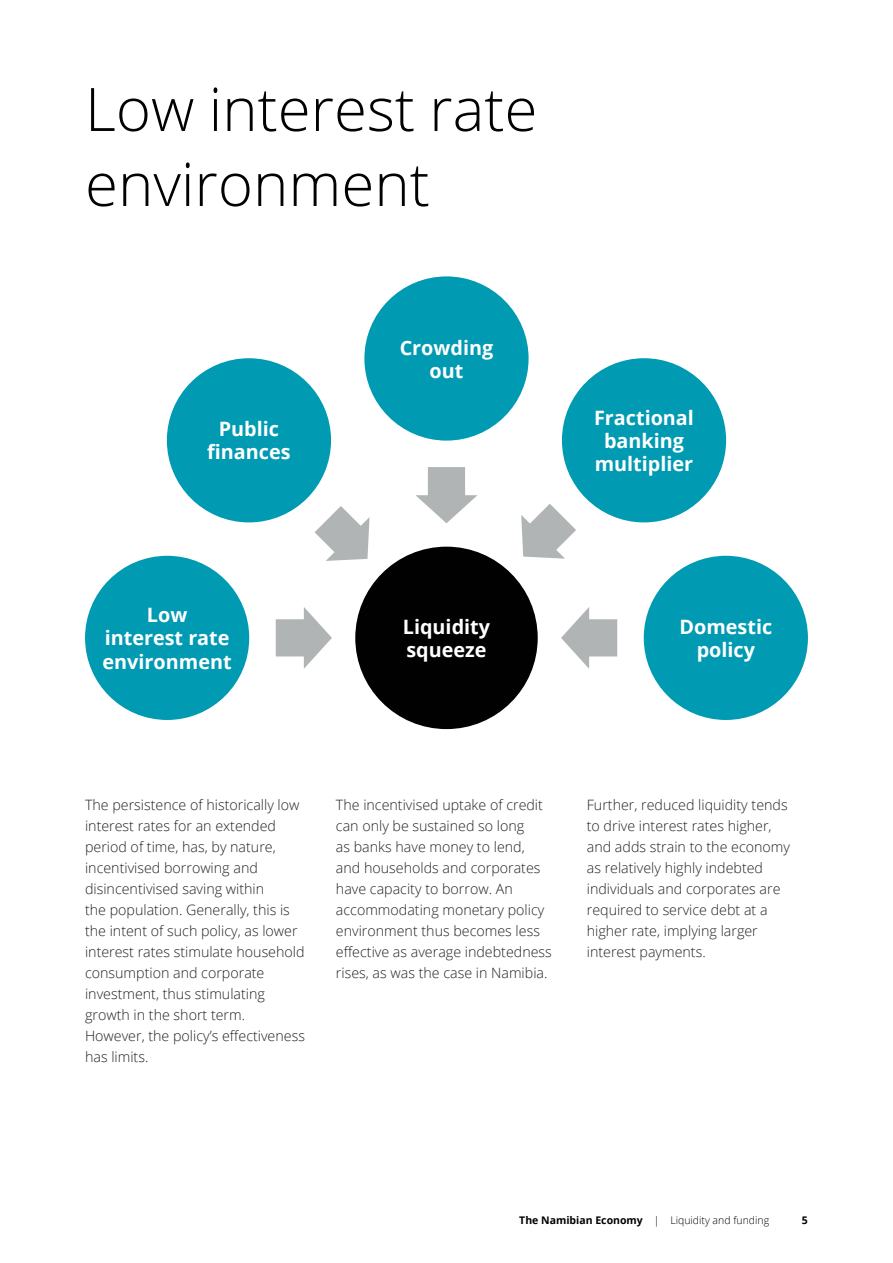
<style>
.page{position:relative;width:893px;height:1263px;background:#fff}
.page>*{position:absolute;margin:0;border:0;box-sizing:border-box;transform-origin:0 0}
.Main_Heading{font:300 60px/75px "Open Sans";color:#010101}
.Body_copy{font:700 19.8px/23.1px "Open Sans";color:#fff;text-align:center}
.Body_copy-2{font:300 14.25px/21px "Open Sans";color:#231f20}
.t1{font:300 10.5px "Open Sans";color:#010101}
.t2{font:700 10.5px "Open Sans";color:#010101}
.s1{font-weight:700}
</style>
<div class="page">
<svg style="left:416px;top:467px;width:61px;height:56px"></svg>
<svg style="left:521px;top:504px;width:55px;height:55px"></svg>
<svg style="left:561px;top:607px;width:56px;height:62px"></svg>
<svg style="left:276px;top:607px;width:56px;height:62px"></svg>
<svg style="left:315px;top:506px;width:55px;height:55px"></svg>
<div style="left:355px;top:547px;width:183px;height:182px;background:#010101;border-radius:50%"></div>
<div style="left:562px;top:358px;width:164px;height:164px;background:#009ab2;border-radius:50%"></div>
<div style="left:644px;top:556px;width:164px;height:164px;background:#009ab2;border-radius:50%"></div>
<div style="left:364px;top:276px;width:165px;height:165px;background:#009ab2;border-radius:50%"></div>
<div style="left:167px;top:358px;width:164px;height:164px;background:#009ab2;border-radius:50%"></div>
<div style="left:85px;top:556px;width:164px;height:164px;background:#009ab2;border-radius:50%"></div>
<p class="Main_Heading" style="left:85px;top:70px;width:454px">Low interest rate environment</p>
<p class="Body_copy" style="left:207px;top:417px;width:85px">Public finances</p>
<p class="Body_copy" style="left:103px;top:603px;width:131px">Low<br>interest rate environment</p>
<p class="Body_copy" style="left:400px;top:335px;width:95px">Crowding out</p>
<p class="Body_copy" style="left:403px;top:615px;width:89px;text-align:left">Liquidity squeeze</p>
<p class="Body_copy" style="left:594px;top:406px;width:101px">Fractional banking multiplier</p>
<p class="Body_copy" style="left:679px;top:615px;width:94px">Domestic policy</p>
<p class="Body_copy-2" style="left:85px;top:794px;width:221px">The persistence of historically low interest rates for an extended period of time, has, by nature, incentivised borrowing and disincentivised saving within<br>the population. Generally, this is the intent of such policy, as lower interest rates stimulate household consumption and corporate investment, thus stimulating growth in the short term.<br>However, the policy’s effectiveness has limits.</p>
<p class="Body_copy-2" style="left:336px;top:794px;width:217px">The incentivised uptake of credit can only be sustained so long<br>as banks have money to lend, and households and corporates have capacity to borrow. An accommodating monetary policy environment thus becomes less effective as average indebtedness rises, as was the case in Namibia.</p>
<p class="Body_copy-2" style="left:587px;top:794px;width:205px">Further, reduced liquidity tends to drive interest rates higher, and adds strain to the economy as relatively highly indebted individuals and corporates are required to service debt at a higher rate, implying larger interest payments.</p>
<p class="t1" style="left:519px;top:1213px;width:251px"><span class="s1">The Namibian Economy</span> | Liquidity and funding</p>
<p class="t2" style="left:802px;top:1213px;width:7px">5</p>
</div>
